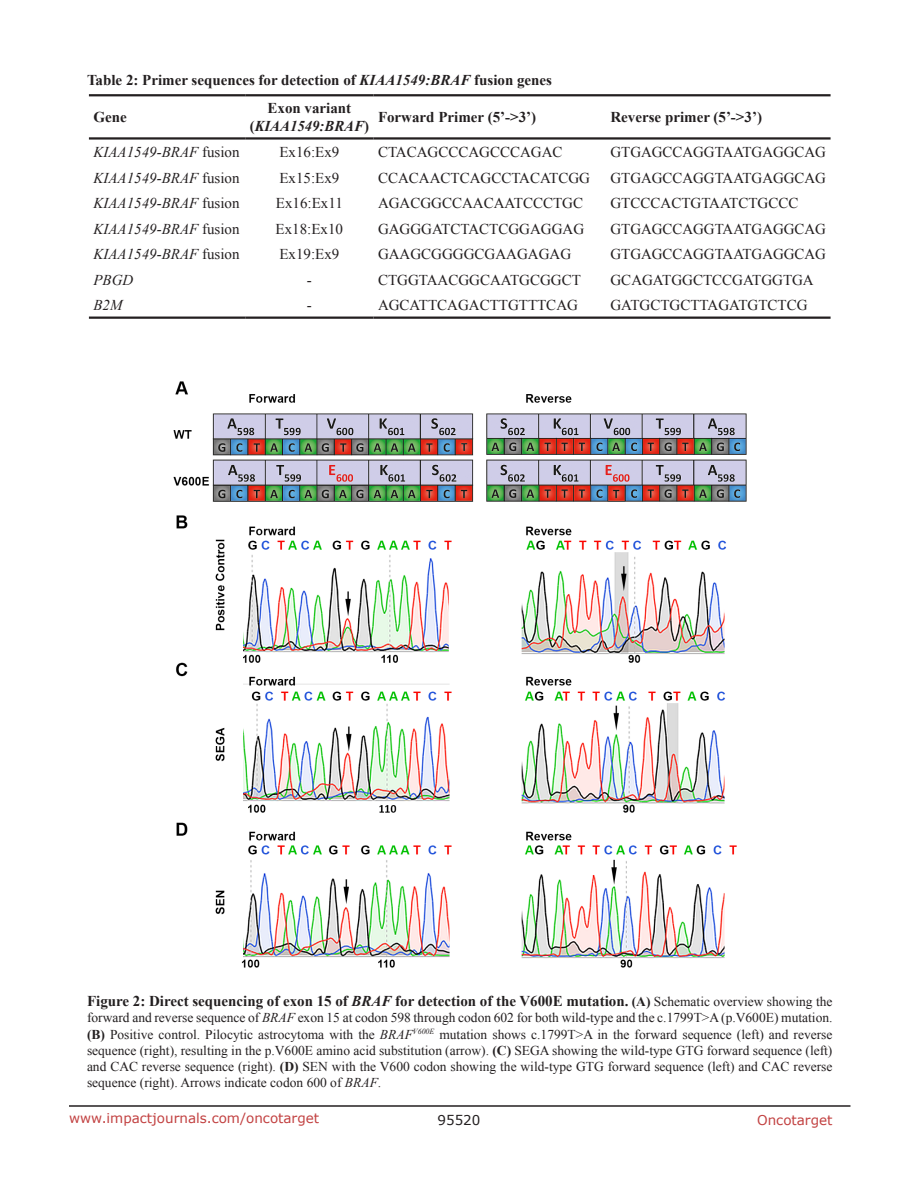
<style>
.page{position:relative;width:918px;height:1188px;background:#fff}
.page>*{position:absolute;margin:0;border:0;box-sizing:border-box;transform-origin:0 0}
.t1{font:15px "Times New Roman";color:#231f20}
.t2{font:700 15px/18px "Times New Roman";color:#231f20;text-align:center}
.t3{font:italic 15px "Times New Roman";color:#231f20}
.t4{font:13.5px/16.2px "Times New Roman";color:#231f20;text-align:justify}
.t5{font:13.5px "Verdana";color:#c24141}
.t6{font:13.5px "Verdana";color:#231f20}
.s1{font-style:italic}
.s2{font-style:normal}
.s3{font-size:13.5px}
.s4{font-weight:400;font-size:13.5px}
.s5{font-weight:700}
</style>
<div class="page">
<hr style="left:69px;top:1105px;width:781px;height:2px;background:#231f20">
<svg style="left:89px;top:96px;width:742px;height:1px"></svg>
<hr style="left:89px;top:94px;width:156px;height:2px;background:#231f20">
<hr style="left:245px;top:94px;width:129px;height:2px;background:#231f20">
<hr style="left:374px;top:94px;width:232px;height:2px;background:#231f20">
<hr style="left:606px;top:94px;width:225px;height:2px;background:#231f20">
<hr style="left:89px;top:137px;width:156px;height:3px;background:#231f20">
<hr style="left:245px;top:137px;width:129px;height:3px;background:#231f20">
<hr style="left:374px;top:137px;width:232px;height:3px;background:#231f20">
<hr style="left:606px;top:137px;width:225px;height:3px;background:#231f20">
<hr style="left:89px;top:317px;width:156px;height:2px;background:#231f20">
<hr style="left:245px;top:317px;width:129px;height:2px;background:#231f20">
<hr style="left:374px;top:317px;width:232px;height:2px;background:#231f20">
<hr style="left:606px;top:317px;width:225px;height:2px;background:#231f20">
<img style="left:173px;top:381px;width:574px;height:587px">
<p class="t2" style="left:87px;top:71px;width:467px">Table 2: Primer sequences for detection of <span class="s1">KIAA1549:BRAF</span> fusion genes</p>
<p class="t2" style="left:93px;top:108px;width:35px">Gene</p>
<p class="t2" style="left:250px;top:99px;width:121px">Exon variant (<span class="s1">KIAA1549:BRAF</span>)</p>
<p class="t2" style="left:378px;top:108px;width:160px">Forward Primer (5’-&gt;3’)</p>
<p class="t2" style="left:610px;top:108px;width:153px">Reverse primer (5’-&gt;3’)</p>
<p class="t3" style="left:93px;top:142px;width:148px">KIAA1549-BRAF <span class="s2">fusion</span></p>
<p class="t1" style="left:279px;top:142px;width:61px">Ex16:Ex9</p>
<p class="t1" style="left:378px;top:142px;width:186px">CTACAGCCCAGCCCAGAC</p>
<p class="t1" style="left:610px;top:142px;width:217px">GTGAGCCAGGTAATGAGGCAG</p>
<p class="t3" style="left:93px;top:168px;width:148px">KIAA1549-BRAF <span class="s2">fusion</span></p>
<p class="t1" style="left:279px;top:168px;width:61px">Ex15:Ex9</p>
<p class="t1" style="left:378px;top:168px;width:214px">CCACAACTCAGCCTACATCGG</p>
<p class="t1" style="left:610px;top:168px;width:217px">GTGAGCCAGGTAATGAGGCAG</p>
<p class="t3" style="left:93px;top:193px;width:148px">KIAA1549-BRAF <span class="s2">fusion</span></p>
<p class="t1" style="left:276px;top:193px;width:68px">Ex16:Ex11</p>
<p class="t1" style="left:378px;top:193px;width:207px">AGACGGCCAACAATCCCTGC</p>
<p class="t1" style="left:610px;top:193px;width:189px">GTCCCACTGTAATCTGCCC</p>
<p class="t3" style="left:93px;top:219px;width:148px">KIAA1549-BRAF <span class="s2">fusion</span></p>
<p class="t1" style="left:276px;top:219px;width:69px">Ex18:Ex10</p>
<p class="t1" style="left:378px;top:219px;width:208px">GAGGGATCTACTCGGAGGAG</p>
<p class="t1" style="left:610px;top:219px;width:217px">GTGAGCCAGGTAATGAGGCAG</p>
<p class="t3" style="left:93px;top:244px;width:148px">KIAA1549-BRAF <span class="s2">fusion</span></p>
<p class="t1" style="left:279px;top:244px;width:61px">Ex19:Ex9</p>
<p class="t1" style="left:378px;top:244px;width:195px">GAAGCGGGGCGAAGAGAG</p>
<p class="t1" style="left:610px;top:244px;width:217px">GTGAGCCAGGTAATGAGGCAG</p>
<p class="t3" style="left:93px;top:269px;width:41px">PBGD</p>
<p class="t1" style="left:307px;top:270px;width:6px">-</p>
<p class="t1" style="left:378px;top:270px;width:204px">CTGGTAACGGCAATGCGGCT</p>
<p class="t1" style="left:610px;top:270px;width:205px">GCAGATGGCTCCGATGGTGA</p>
<p class="t3" style="left:93px;top:295px;width:31px">B2M</p>
<p class="t1" style="left:307px;top:295px;width:6px">-</p>
<p class="t1" style="left:378px;top:295px;width:201px">AGCATTCAGACTTGTTTCAG</p>
<p class="t1" style="left:610px;top:295px;width:199px">GATGCTGCTTAGATGTCTCG</p>
<p class="t2" style="left:87px;top:992px;width:747px">Figure 2: Direct sequencing of exon 15 of <span class="s1">BRAF</span> for detection of the V600E mutation. <span class="s3">(A)</span> <span class="s4">Schematic overview showing the</span></p>
<p class="t4" style="left:87px;top:1010px;width:747px">forward and reverse sequence of <span class="s1">BRAF</span> exon 15 at codon 598 through codon 602 for both wild-type and the c.1799T&gt;A (p.V600E) mutation. <span class="s5">(B)</span> Positive control. Pilocytic astrocytoma with the <span class="s1">BRAF</span><sup>V600E</sup> mutation shows c.1799T&gt;A in the forward sequence (left) and reverse sequence (right), resulting in the p.V600E amino acid substitution (arrow). <span class="s5">(C)</span> SEGA showing the wild-type GTG forward sequence (left) and CAC reverse sequence (right). <span class="s5">(D)</span> SEN with the V600 codon showing the wild-type GTG forward sequence (left) and CAC reverse sequence (right). Arrows indicate codon 600 of <span class="s1">BRAF</span>.</p>
<p class="t5" style="left:69px;top:1109px;width:252px">www.impactjournals.com/oncotarget</p>
<p class="t6" style="left:438px;top:1111px;width:44px">95520</p>
<p class="t5" style="left:757px;top:1111px;width:77px">Oncotarget</p>
</div>
